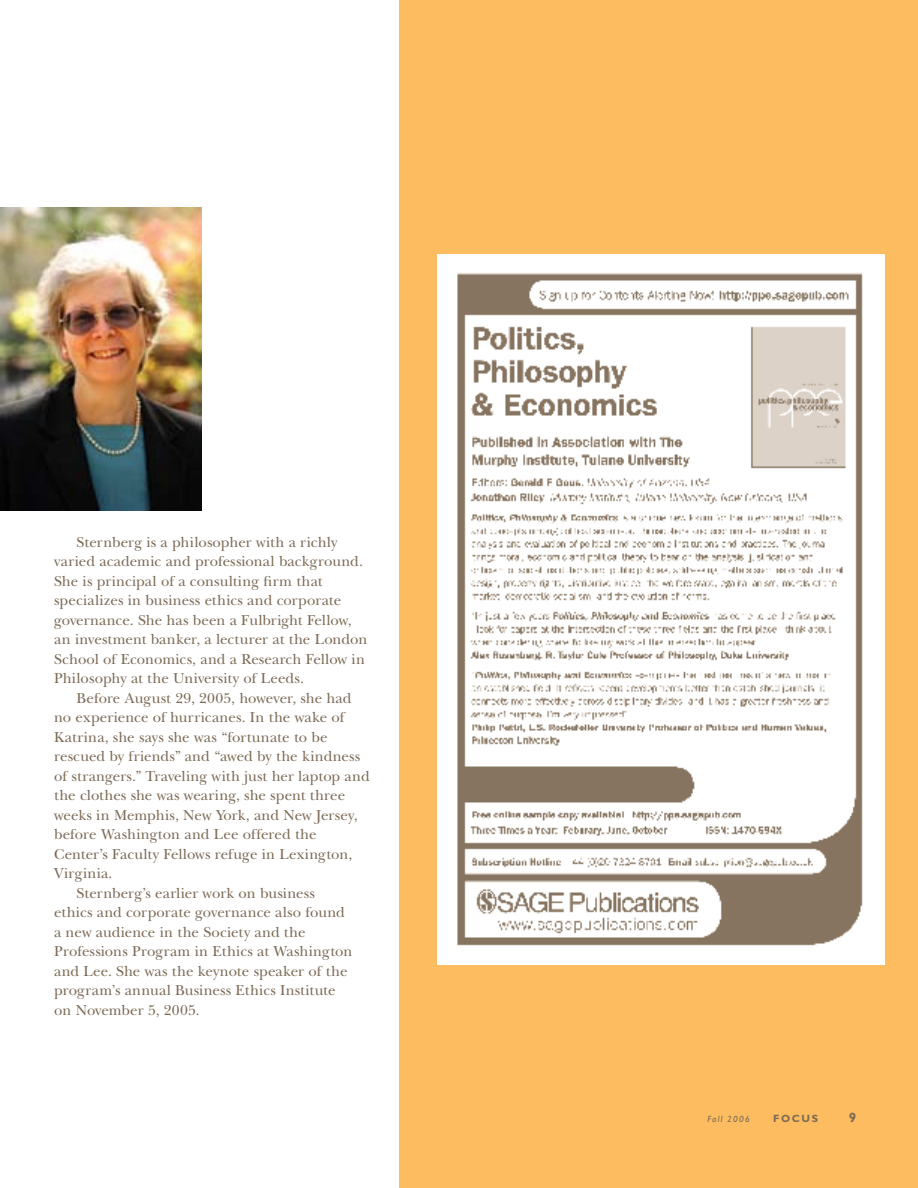
<style>
.page{position:relative;width:918px;height:1188px;background:#fff}
.page>*{position:absolute;margin:0;border:0;box-sizing:border-box;transform-origin:0 0}
.t1{font:15px/19.5px "New Baskerville";letter-spacing:.005em;color:#7c6a55}
.t2{font:700 10.5px "Gill Sans";color:#7c6a55}
.t3{font:italic 9px "Gill Sans";letter-spacing:.15em;color:#7c6a55}
</style>
<div class="page">
<img style="left:0;top:207px;width:201px;height:303px">
<div style="left:399px;top:0;width:519px;height:1188px;background:#fdbc5f"></div>
<img style="left:437px;top:255px;width:447px;height:709px">
<p class="t1" style="left:54px;top:532px;width:315px;text-indent:22px">Sternberg is a philosopher with a richly varied academic and professional background.<br>She is principal of a consulting firm that specializes in business ethics and corporate governance. She has been a Fulbright Fellow, an investment banker, a lecturer at the London School of Economics, and a Research Fellow in Philosophy at the University of Leeds.</p>
<p class="t1" style="left:77px;top:688px;width:276px">Before August 29, 2005, however, she had</p>
<p class="t1" style="left:54px;top:708px;width:292px">no experience of hurricanes. In the wake of</p>
<p class="t1" style="left:54px;top:727px;width:275px">Katrina, she says she was “fortunate to be</p>
<p class="t1" style="left:54px;top:747px;width:308px">rescued by friends” and “awed by the kindness</p>
<p class="t1" style="left:54px;top:766px;width:317px">of strangers.” Traveling with just her laptop and</p>
<p class="t1" style="left:54px;top:786px;width:293px">the clothes she was wearing, she spent three</p>
<p class="t1" style="left:54px;top:805px;width:305px">weeks in Memphis, New York, and New Jersey,</p>
<p class="t1" style="left:54px;top:825px;width:264px">before Washington and Lee offered the</p>
<p class="t1" style="left:54px;top:844px;width:300px">Center’s Faculty Fellows refuge in Lexington,</p>
<p class="t1" style="left:54px;top:864px;width:60px">Virginia.</p>
<p class="t1" style="left:77px;top:883px;width:240px">Sternberg’s earlier work on business</p>
<p class="t1" style="left:54px;top:903px;width:292px">ethics and corporate governance also found</p>
<p class="t1" style="left:54px;top:922px;width:253px">a new audience in the Society and the</p>
<p class="t1" style="left:54px;top:942px;width:300px">Professions Program in Ethics at Washington</p>
<p class="t1" style="left:54px;top:961px;width:295px">and Lee. She was the keynote speaker of the</p>
<p class="t1" style="left:54px;top:981px;width:283px">program’s annual Business Ethics Institute</p>
<p class="t1" style="left:54px;top:1000px;width:147px">on November 5, 2005.</p>
<p class="t3" style="left:707px;top:1114px;width:44px">Fall 2006</p>
<p class="t2" style="left:773px;top:1112px;width:46px">FO CUS</p>
</div>
